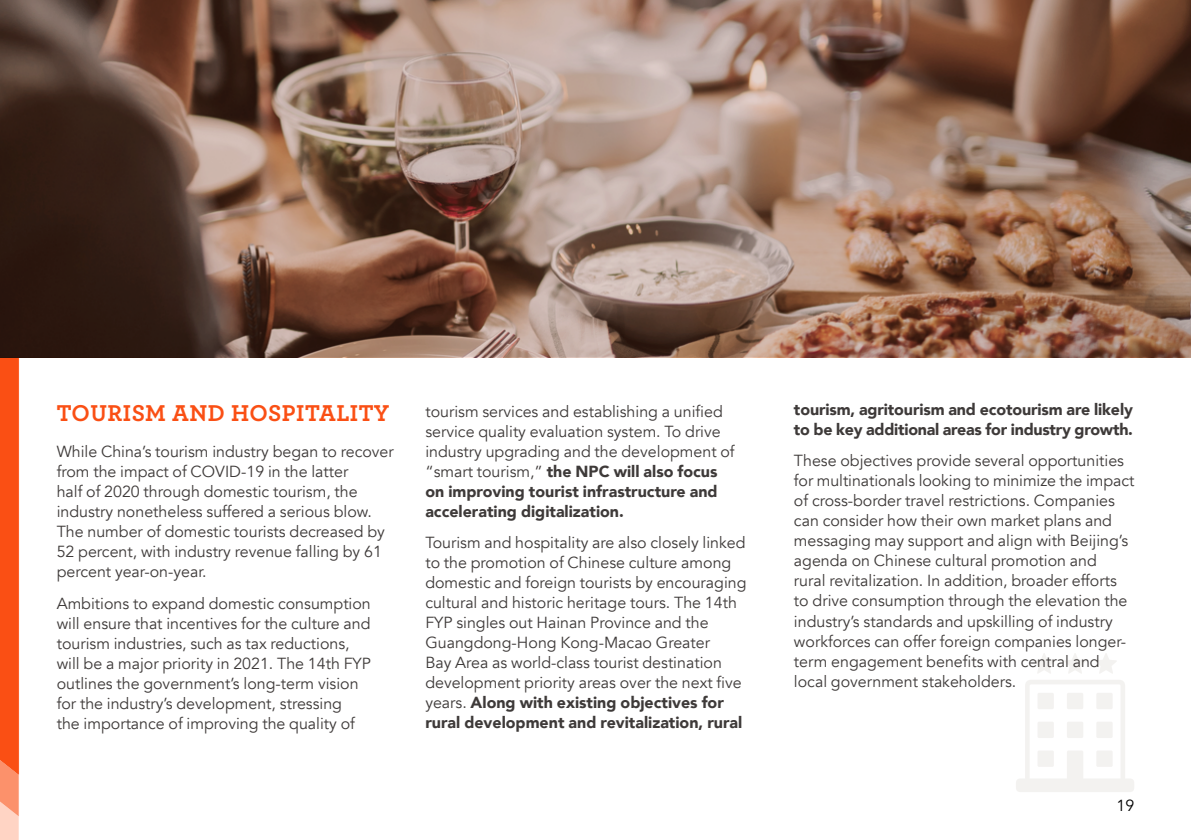
<style>
.page{position:relative;width:1191px;height:840px;background:#fff}
.page>*{position:absolute;margin:0;border:0;box-sizing:border-box;transform-origin:0 0}
.t1{font:700 24px "Archer";letter-spacing:.02em;color:#fa4f14}
.t2{font:16px/20px "Avenir";color:#3e3a39}
.t3{font:900 16px/20px "Avenir";letter-spacing:-.01em;color:#3e3a39}
.t4{font:16px "Avenir";color:#000}
.s1{font-weight:900}
</style>
<div class="page">
<svg style="left:0;top:357px;width:19px;height:482px;background:#fa5d27"></svg>
<svg style="left:1065px;top:653px;width:21px;height:20px"></svg>
<svg style="left:1096px;top:653px;width:20px;height:20px"></svg>
<svg style="left:1034px;top:653px;width:21px;height:20px"></svg>
<svg style="left:1016px;top:680px;width:118px;height:111px"></svg>
<svg style="left:0;top:0;width:1191px;height:357px;background:#886859"></svg>
<h1 class="t1" style="left:57px;top:394px;width:334px">TOURISM AND HOSPITALITY</h1>
<p class="t2" style="left:57px;top:442px;width:338px">While China’s tourism industry began to recover from the impact of COVID-19 in the latter<br>half of 2020 through domestic tourism, the industry nonetheless suffered a serious blow.<br>The number of domestic tourists decreased by 52 percent, with industry revenue falling by 61 percent year-on-year.</p>
<p class="t2" style="left:57px;top:593px;width:316px">Ambitions to expand domestic consumption will ensure that incentives for the culture and tourism industries, such as tax reductions, will be a major priority in 2021. The 14th FYP outlines the government’s long-term vision for the industry’s development, stressing<br>the importance of improving the quality of</p>
<p class="t2" style="left:425px;top:401px;width:311px">tourism services and establishing a unified service quality evaluation system. To drive industry upgrading and the development of “smart tourism,” <span class="s1">the NPC will also focus on improving tourist infrastructure and accelerating digitalization.</span></p>
<p class="t2" style="left:425px;top:532px;width:323px">Tourism and hospitality are also closely linked to the promotion of Chinese culture among domestic and foreign tourists by encouraging cultural and historic heritage tours. The 14th FYP singles out Hainan Province and the Guangdong-Hong Kong-Macao Greater<br>Bay Area as world-class tourist destination development priority areas over the next five years. <span class="s1">Along with existing objectives for rural development and revitalization, rural</span></p>
<p class="t3" style="left:794px;top:398px;width:340px">tourism, agritourism and ecotourism are likely to be key additional areas for industry growth.</p>
<p class="t2" style="left:794px;top:451px;width:342px">These objectives provide several opportunities for multinationals looking to minimize the impact of cross-border travel restrictions. Companies can consider how their own market plans and messaging may support and align with Beijing’s agenda on Chinese cultural promotion and<br>rural revitalization. In addition, broader efforts to drive consumption through the elevation the industry’s standards and upskilling of industry workforces can offer foreign companies longer&shy;term engagement benefits with central and local government stakeholders.</p>
<p class="t4" style="left:1116px;top:795px;width:19px">19</p>
</div>
